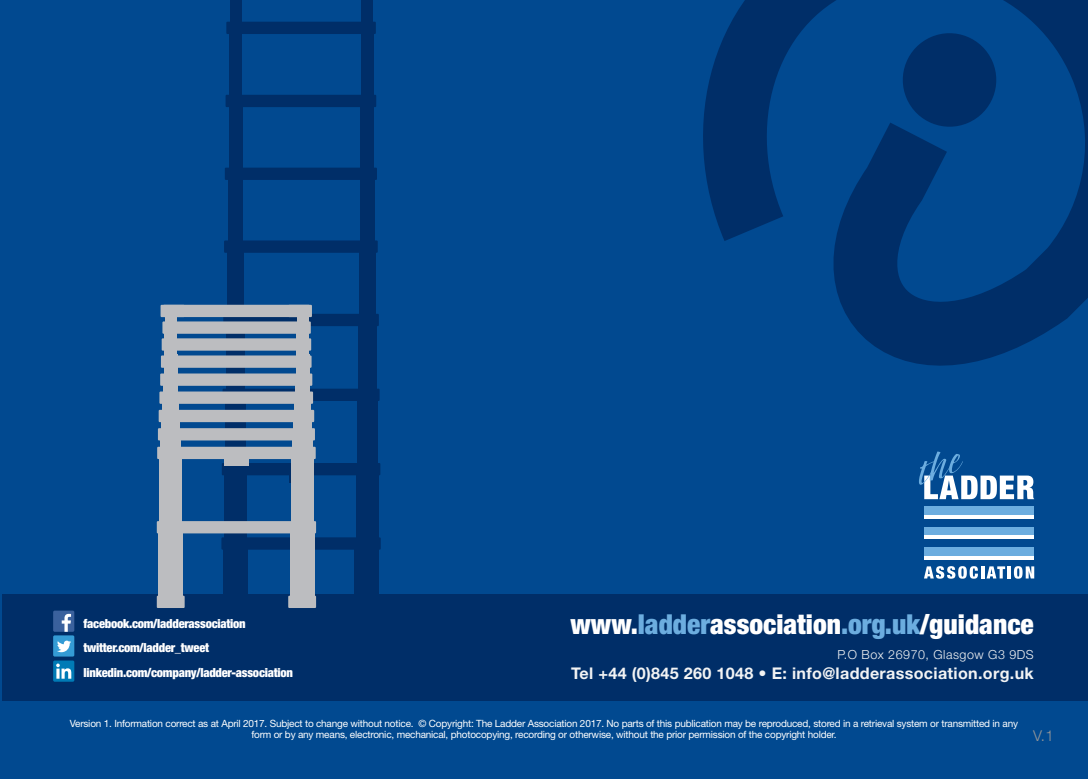
<style>
.page{position:relative;width:1088px;height:780px;background:#fff}
.page>*{position:absolute;margin:0;border:0;box-sizing:border-box;transform-origin:0 0}
.t1{font:900 condensed 27.5px "Helvetica Neue";color:#fff}
.t2{font:700 16.12px "Helvetica Neue";letter-spacing:.02em;color:#f2f3f4}
.t3{font:300 15px "Helvetica Neue";color:#939598}
.t4{font:900 condensed 12.5px/24.5px "Helvetica Neue";letter-spacing:-.02em;color:#fff}
.t5{font:300 12.5px "Helvetica Neue";letter-spacing:.04em;color:#f2f3f4}
.t6{font:10px/11.2px "Helvetica Neue";letter-spacing:-.02em;color:#fff;text-align:center}
.s1{color:#6caddf}
</style>
<div class="page">
<div style="left:0;top:0;width:1088px;height:778px;background:#014990"></div>
<div style="left:2px;top:594px;width:1086px;height:106px;background:#002e68"></div>
<svg style="left:924px;top:566px;width:110px;height:12px"></svg>
<div style="left:924px;top:506px;width:110px;height:9px;background:#6caddf"></div>
<hr style="left:924px;top:515px;width:110px;height:3px;background:#fff">
<div style="left:924px;top:527px;width:110px;height:8px;background:#6caddf"></div>
<hr style="left:924px;top:535px;width:110px;height:4px;background:#fff">
<div style="left:924px;top:547px;width:110px;height:9px;background:#6caddf"></div>
<hr style="left:924px;top:556px;width:110px;height:3px;background:#fff">
<svg style="left:919px;top:451px;width:115px;height:48px"></svg>
<svg style="left:711px;top:0;width:377px;height:366px"></svg>
<div style="left:355px;top:549px;width:24px;height:64px;background:#002e68"></div>
<div style="left:223px;top:549px;width:25px;height:64px;background:#002e68"></div>
<div style="left:224px;top:474px;width:23px;height:64px;background:#002e68"></div>
<svg style="left:226px;top:404px;width:20px;height:42px"></svg>
<div style="left:227px;top:325px;width:18px;height:64px;background:#002e68"></div>
<div style="left:227px;top:252px;width:17px;height:64px;background:#002e68"></div>
<div style="left:228px;top:179px;width:15px;height:64px;background:#002e68"></div>
<div style="left:229px;top:106px;width:13px;height:64px;background:#002e68"></div>
<div style="left:229px;top:33px;width:13px;height:64px;background:#002e68"></div>
<div style="left:230px;top:0;width:12px;height:24px;background:#002e68"></div>
<div style="left:221px;top:537px;width:160px;height:12px;background:#002e68"></div>
<div style="left:222px;top:463px;width:158px;height:12px;background:#002e68"></div>
<div style="left:223px;top:388px;width:157px;height:13px;background:#002e68"></div>
<div style="left:223px;top:314px;width:156px;height:12px;background:#002e68"></div>
<div style="left:224px;top:240px;width:154px;height:13px;background:#002e68"></div>
<div style="left:225px;top:168px;width:152px;height:12px;background:#002e68"></div>
<div style="left:226px;top:95px;width:150px;height:12px;background:#002e68"></div>
<div style="left:226px;top:22px;width:150px;height:12px;background:#002e68"></div>
<div style="left:356px;top:474px;width:22px;height:64px;background:#002e68"></div>
<div style="left:357px;top:400px;width:20px;height:64px;background:#002e68"></div>
<div style="left:358px;top:325px;width:18px;height:64px;background:#002e68"></div>
<div style="left:359px;top:252px;width:16px;height:64px;background:#002e68"></div>
<div style="left:360px;top:179px;width:14px;height:64px;background:#002e68"></div>
<div style="left:360px;top:106px;width:14px;height:64px;background:#002e68"></div>
<div style="left:361px;top:33px;width:12px;height:64px;background:#002e68"></div>
<div style="left:361px;top:0;width:12px;height:24px;background:#002e68"></div>
<div style="left:289px;top:474px;width:24px;height:8px;background:#002e68"></div>
<svg style="left:896px;top:27px;width:106px;height:106px"></svg>
<div style="left:290px;top:533px;width:25px;height:64px;background:#bcbdc0"></div>
<div style="left:288px;top:595px;width:28px;height:13px;background:#bcbdc0"></div>
<div style="left:157px;top:595px;width:28px;height:13px;background:#bcbdc0"></div>
<div style="left:158px;top:533px;width:25px;height:64px;background:#bcbdc0"></div>
<div style="left:160px;top:458px;width:22px;height:64px;background:#bcbdc0"></div>
<div style="left:161px;top:438px;width:20px;height:64px;background:#bcbdc0"></div>
<div style="left:162px;top:416px;width:18px;height:64px;background:#bcbdc0"></div>
<div style="left:163px;top:396px;width:16px;height:64px;background:#bcbdc0"></div>
<div style="left:164px;top:354px;width:14px;height:64px;background:#bcbdc0"></div>
<div style="left:157px;top:521px;width:159px;height:12px;background:#bcbdc0"></div>
<div style="left:157px;top:446px;width:159px;height:13px;background:#bcbdc0"></div>
<div style="left:158px;top:428px;width:157px;height:12px;background:#bcbdc0"></div>
<div style="left:159px;top:410px;width:155px;height:12px;background:#bcbdc0"></div>
<div style="left:159px;top:391px;width:154px;height:13px;background:#bcbdc0"></div>
<div style="left:160px;top:373px;width:152px;height:13px;background:#bcbdc0"></div>
<div style="left:161px;top:355px;width:151px;height:13px;background:#bcbdc0"></div>
<div style="left:162px;top:338px;width:149px;height:12px;background:#bcbdc0"></div>
<div style="left:162px;top:321px;width:149px;height:13px;background:#bcbdc0"></div>
<div style="left:163px;top:305px;width:147px;height:12px;background:#bcbdc0"></div>
<div style="left:161px;top:305px;width:24px;height:12px;background:#bcbdc0"></div>
<div style="left:165px;top:315px;width:12px;height:76px;background:#bcbdc0"></div>
<div style="left:291px;top:458px;width:23px;height:64px;background:#bcbdc0"></div>
<div style="left:292px;top:438px;width:20px;height:64px;background:#bcbdc0"></div>
<div style="left:293px;top:416px;width:19px;height:64px;background:#bcbdc0"></div>
<div style="left:294px;top:396px;width:17px;height:64px;background:#bcbdc0"></div>
<div style="left:295px;top:375px;width:15px;height:64px;background:#bcbdc0"></div>
<div style="left:296px;top:334px;width:13px;height:64px;background:#bcbdc0"></div>
<div style="left:297px;top:315px;width:11px;height:76px;background:#bcbdc0"></div>
<div style="left:288px;top:305px;width:24px;height:12px;background:#bcbdc0"></div>
<div style="left:224px;top:457px;width:25px;height:9px;background:#bcbdc0"></div>
<div style="left:53px;top:610px;width:21px;height:21px;background:#3a619d;border-radius:2px"></div>
<svg style="left:62px;top:614px;width:9px;height:17px"></svg>
<div style="left:53px;top:635px;width:21px;height:21px;background:#349bd5;border-radius:2px"></div>
<svg style="left:57px;top:640px;width:14px;height:12px"></svg>
<div style="left:53px;top:660px;width:21px;height:21px;background:#007bb6;border-radius:2px"></div>
<svg style="left:56px;top:663px;width:15px;height:15px"></svg>
<p class="t4" style="left:84px;top:612px;width:211px">facebook.com/ladderassociation twitter.com/ladder_tweet linkedin.com/company/ladder-association</p>
<h1 class="t1" style="left:571px;top:614px;width:465px">www.<span class="s1">ladder</span>association<span class="s1">.org.uk</span>/guidance</h1>
<p class="t5" style="left:837px;top:650px;width:198px">P.O Box 26970, Glasgow G3 9DS</p>
<h2 class="t2" style="left:571px;top:663px;width:464px">Tel +44 (0)845 260 1048 • E: info@ladderassociation.org.uk</h2>
<p class="t6" style="left:70px;top:719px;width:950px">Version 1. Information correct as at April 2017. Subject to change without notice. © Copyright: The Ladder Association 2017. No parts of this publication may be reproduced, stored in a retrieval system or transmitted in any form or by any means, electronic, mechanical, photocopying, recording or otherwise, without the prior permission of the copyright holder.</p>
<h3 class="t3" style="left:1033px;top:730px;width:22px">V.1</h3>
</div>
